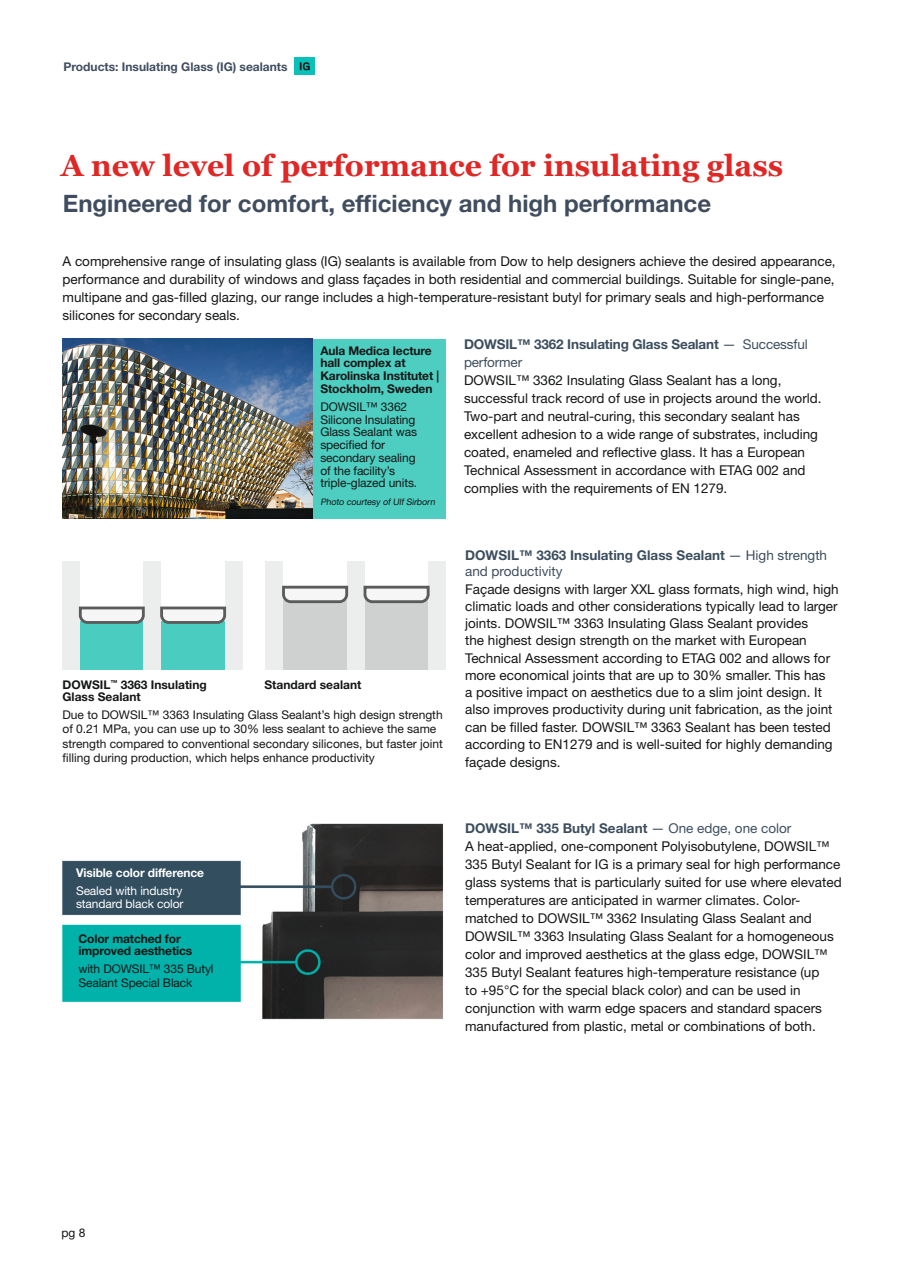
<style>
.page{position:relative;width:910px;height:1280px;background:#fff}
.page>*{position:absolute;margin:0;border:0;box-sizing:border-box;transform-origin:0 0}
.t1{font:700 30px "Georgia";color:#df2725}
.t2{font:700 24px "Helvetica Neue LT Std";color:#3f4d5f}
.t3{font:13.5px/18px "Helvetica Neue LT Std";color:#151616}
.t4{font:700 13.5px/18px "Helvetica Neue LT Std";letter-spacing:-.005em;color:#3c4e5e}
.t5{font:12px/12.8px "Helvetica Neue LT Std";color:#151616}
.t6{font:700 12px/12.8px "Helvetica Neue LT Std";letter-spacing:-.01em;color:#151616}
.t7{font:700 12px "Helvetica Neue LT Std";color:#3f4d5f}
.t8{font:12px/13.5px "Helvetica Neue LT Std";letter-spacing:-.01em;color:#fff}
.t9{font:700 12px "Helvetica Neue LT Std";letter-spacing:-.01em;color:#fff}
.t10{font:9px "Helvetica Neue LT Std";color:#151616}
.s1{font-weight:400}
.s2{font-weight:700;color:#3c4e5e}
.s3{color:#3c4e5e}
</style>
<div class="page">
<div style="left:79px;top:621px;width:66px;height:48px;background:#4acdc0"></div>
<div style="left:160px;top:621px;width:66px;height:48px;background:#4acdc0"></div>
<div style="left:225px;top:561px;width:17px;height:108px;background:#eceded"></div>
<div style="left:63px;top:561px;width:17px;height:108px;background:#eceded"></div>
<div style="left:144px;top:561px;width:17px;height:108px;background:#eceded"></div>
<svg style="left:78px;top:605px;width:67px;height:20px"></svg>
<svg style="left:160px;top:606px;width:67px;height:18px"></svg>
<div style="left:282px;top:600px;width:66px;height:69px;background:#cfd0d0"></div>
<div style="left:364px;top:600px;width:66px;height:69px;background:#cfd0d0"></div>
<div style="left:429px;top:561px;width:17px;height:108px;background:#eceded"></div>
<div style="left:266px;top:561px;width:17px;height:108px;background:#eceded"></div>
<div style="left:347px;top:561px;width:17px;height:108px;background:#eceded"></div>
<svg style="left:282px;top:585px;width:67px;height:19px"></svg>
<svg style="left:363px;top:584px;width:67px;height:20px"></svg>
<div style="left:63px;top:339px;width:383px;height:180px;background:#4dcec1"></div>
<img style="left:63px;top:339px;width:249px;height:180px">
<div style="left:295px;top:58px;width:20px;height:17px;background:#0ac1ba"></div>
<svg style="left:300px;top:62px;width:10px;height:8px"></svg>
<img style="left:62px;top:823px;width:382px;height:197px">
<p class="t7" style="left:63px;top:59px;width:226px">Products: Insulating Glass (IG) sealants</p>
<h1 class="t1" style="left:61px;top:146px;width:724px">A new level of performance for insulating glass</h1>
<h2 class="t2" style="left:63px;top:188px;width:650px">Engineered for comfort, efficiency and high performance</h2>
<p class="t3" style="left:63px;top:252px;width:775px">A comprehensive range of insulating glass (IG) sealants is available from Dow to help designers achieve the desired appearance, performance and durability of windows and glass façades in both residential and commercial buildings. Suitable for single-pane, multipane and gas-filled glazing, our range includes a high-temperature-resistant butyl for primary seals and high-performance silicones for secondary seals.</p>
<p class="t6" style="left:320px;top:344px;width:120px">Aula Medica lecture hall complex at<br>Karolinska Institutet |<br>Stockholm, Sweden</p>
<p class="t5" style="left:320px;top:400px;width:98px">DOWSIL™ 3362<br>Silicone Insulating<br>Glass Sealant was specified for secondary sealing of the facility’s triple-glazed units.</p>
<p class="t10" style="left:320px;top:497px;width:118px">Photo courtesy of Ulf Sirborn</p>
<p class="t6" style="left:63px;top:678px;width:146px;line-height:12px">DOWSIL<sup>™</sup> 3363 Insulating<br>Glass Sealant</p>
<p class="t6" style="left:264px;top:678px;width:98px">Standard sealant</p>
<p class="t5" style="left:63px;top:707px;width:382px;line-height:14.4px">Due to DOWSIL™ 3363 Insulating Glass Sealant’s high design strength of 0.21 MPa, you can use up to 30% less sealant to achieve the same strength compared to conventional secondary silicones, but faster joint filling during production, which helps enhance productivity</p>
<p class="t9" style="left:76px;top:865px;width:130px">Visible color difference</p>
<p class="t8" style="left:76px;top:884px;width:109px">Sealed with industry standard black color</p>
<p class="t6" style="left:78px;top:932px;width:115px">Color matched for improved aesthetics</p>
<p class="t5" style="left:78px;top:962px;width:137px;line-height:13.5px">with DOWSIL™ 335 Butyl<br>Sealant Special Black</p>
<p class="t4" style="left:464px;top:335px;width:345px">DOWSIL™ 3362 Insulating Glass Sealant <span class="s1">— Successful performer</span></p>
<p class="t3" style="left:464px;top:371px;width:359px">DOWSIL™ 3362 Insulating Glass Sealant has a long, successful track record of use in projects around the world.<br>Two-part and neutral-curing, this secondary sealant has excellent adhesion to a wide range of substrates, including coated, enameled and reflective glass. It has a European Technical Assessment in accordance with ETAG 002 and complies with the requirements of EN 1279.</p>
<p class="t4" style="left:465px;top:546px;width:364px;line-height:16.5px">DOWSIL™ 3363 Insulating Glass Sealant <span class="s1">— High strength and productivity</span></p>
<p class="t3" style="left:465px;top:580px;width:375px;line-height:17.4px">Façade designs with larger XXL glass formats, high wind, high climatic loads and other considerations typically lead to larger joints. DOWSIL™ 3363 Insulating Glass Sealant provides<br>the highest design strength on the market with European Technical Assessment according to ETAG 002 and allows for more economical joints that are up to 30% smaller. This has<br>a positive impact on aesthetics due to a slim joint design. It also improves productivity during unit fabrication, as the joint can be filled faster. DOWSIL™ 3363 Sealant has been tested according to EN1279 and is well-suited for highly demanding façade designs.</p>
<p class="t3" style="left:465px;top:818px;width:378px"><span class="s2">DOWSIL™ 335 Butyl Sealant</span> <span class="s3">— One edge, one color<br></span>A heat-applied, one-component Polyisobutylene, DOWSIL™ 335 Butyl Sealant for IG is a primary seal for high performance glass systems that is particularly suited for use where elevated temperatures are anticipated in warmer climates. Color&shy;matched to DOWSIL™ 3362 Insulating Glass Sealant and DOWSIL™ 3363 Insulating Glass Sealant for a homogeneous color and improved aesthetics at the glass edge, DOWSIL™ 335 Butyl Sealant features high-temperature resistance (up<br>to +95°C for the special black color) and can be used in conjunction with warm edge spacers and standard spacers manufactured from plastic, metal or combinations of both.</p>
<p class="t5" style="left:61px;top:1226px;width:26px">pg 8</p>
</div>
